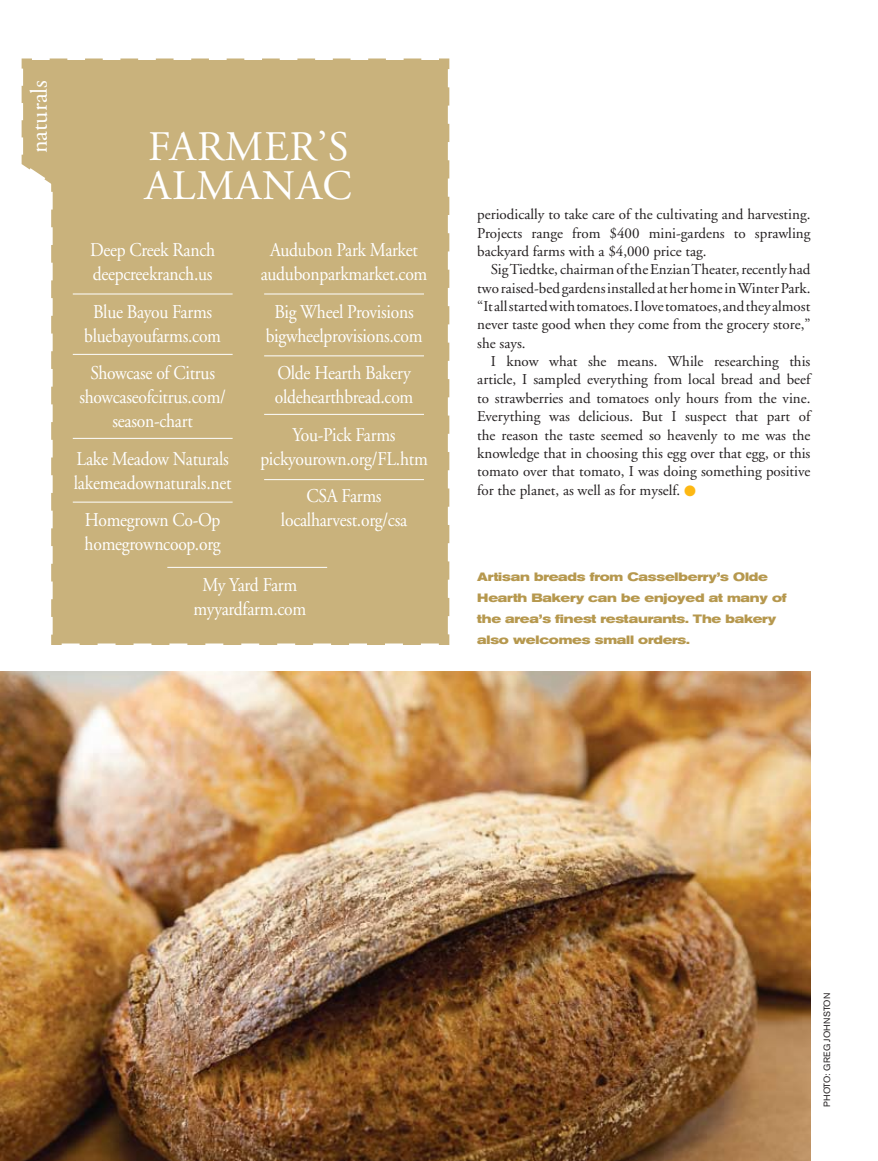
<style>
.page{position:relative;width:878px;height:1161px;background:#fff}
.page>*{position:absolute;margin:0;border:0;box-sizing:border-box;transform-origin:0 0}
.t1{font:42px/39px "Adobe Garamond";letter-spacing:.02em;color:#fff}
.t2{font:24px "Adobe Garamond";color:#fff}
.t3{font:19.5px/24px "Adobe Garamond";letter-spacing:-.015em;color:#fff;text-align:center;scale:.9 1}
.t4{font:15px/18.3px "Adobe Garamond";color:#231f20;text-align:justify}
.t5{font:700 expanded 12px/21px "Akzidenz Grotesk BE";letter-spacing:-.015em;color:#b6984e}
.t6{font:9px "Akzidenz Grotesk BE";letter-spacing:.02em;color:#231f20}
.s1{color:#fdb813}
</style>
<div class="page">
<img style="left:0;top:671px;width:810px;height:490px">
<svg style="left:21px;top:58px;width:429px;height:587px;background:#ccb784"></svg>
<hr style="left:73px;top:294px;width:159px;height:1px;background:#fff">
<hr style="left:264px;top:294px;width:160px;height:1px;background:#fff">
<hr style="left:73px;top:354px;width:159px;height:1px;background:#fff">
<hr style="left:264px;top:356px;width:160px;height:1px;background:#fff">
<hr style="left:73px;top:438px;width:159px;height:1px;background:#fff">
<hr style="left:264px;top:414px;width:160px;height:1px;background:#fff">
<hr style="left:73px;top:502px;width:159px;height:1px;background:#fff">
<hr style="left:167px;top:567px;width:160px;height:1px;background:#fff">
<hr style="left:264px;top:479px;width:160px;height:1px;background:#fff">
<h2 class="t2" style="left:26px;top:153px;width:75px;rotate:-90deg">naturals</h2>
<h1 class="t1" style="left:145px;top:128px;width:208px">FARMER’S<br>ALMANAC</h1>
<h3 class="t3" style="left:90px;top:239px;width:140px;text-align:left">Deep Creek Ranch deepcreekranch.us</h3>
<h3 class="t3" style="left:84px;top:300px;width:153px">Blue Bayou Farms bluebayoufarms.com</h3>
<h3 class="t3" style="left:79px;top:362px;width:164px">Showcase of Citrus showcaseofcitrus.com/ season-chart</h3>
<h3 class="t3" style="left:74px;top:447px;width:177px;text-align:left">Lake Meadow Naturals lakemeadownaturals.net</h3>
<h3 class="t3" style="left:85px;top:509px;width:153px;text-align:left">Homegrown Co-Op homegrowncoop.org</h3>
<h3 class="t3" style="left:261px;top:239px;width:187px">Audubon Park Market audubonparkmarket.com</h3>
<h3 class="t3" style="left:266px;top:300px;width:176px">Big Wheel Provisions bigwheelprovisions.com</h3>
<h3 class="t3" style="left:275px;top:362px;width:156px;text-align:left">Olde Hearth Bakery oldehearthbread.com</h3>
<h3 class="t3" style="left:260px;top:423px;width:187px">You-Pick Farms pickyourown.org/FL.htm</h3>
<h3 class="t3" style="left:281px;top:485px;width:142px">CSA Farms localharvest.org/csa</h3>
<h3 class="t3" style="left:193px;top:573px;width:127px">My Yard Farm myyardfarm.com</h3>
<p class="t4" style="left:477px;top:206px;width:334px">periodically to take care of the cultivating and harvesting.<br>Projects range from $400 mini-gardens to sprawling backyard farms with a $4,000 price tag.</p>
<p class="t4" style="left:477px;top:261px;width:335px;text-indent:14px">Sig Tiedtke, chairman of the Enzian Theater, recently had two raised-bed gardens installed at her home in Winter Park. “It all started with tomatoes. I love tomatoes, and they almost never taste good when they come from the grocery store,” she says.</p>
<p class="t4" style="left:477px;top:353px;width:335px;text-indent:14px">I know what she means. While researching this article, I sampled everything from local bread and beef to strawberries and tomatoes only hours from the vine.<br>Everything was delicious. But I suspect that part of the reason the taste seemed so heavenly to me was the knowledge that in choosing this egg over that egg, or this tomato over that tomato, I was doing something positive for the planet, as well as for myself. <span class="s1">●</span></p>
<p class="t5" style="left:477px;top:567px;width:311px">Artisan breads from Casselberry’s Olde Hearth Bakery can be enjoyed at many of the area’s finest restaurants. The bakery also welcomes small orders.</p>
<p class="t6" style="left:821px;top:1107px;width:116px;rotate:-90deg">Photo: greg johnston</p>
</div>
